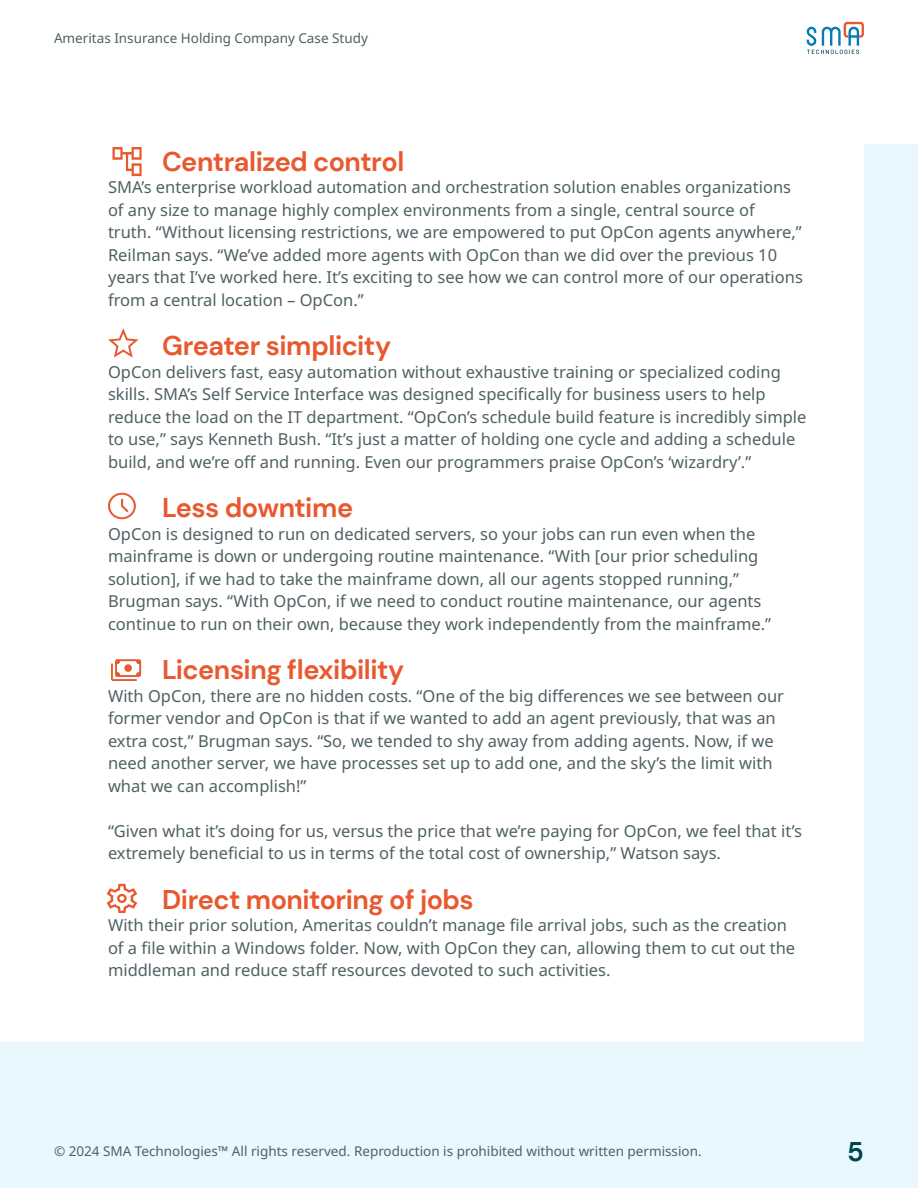
<style>
.page{position:relative;width:918px;height:1188px;background:#fff}
.page>*{position:absolute;margin:0;border:0;box-sizing:border-box;transform-origin:0 0}
.subhead{font:700 27px "DM Sans";letter-spacing:-.02em;color:#e85930}
.t1{font:700 27px "DM Sans";color:#00454f}
.body_black{font:16.5px/22.5px "Noto Sans";color:#4f6063}
.t2{font:13.5px "Noto Sans";color:#4f6063}
</style>
<div class="page">
<div style="left:864px;top:144px;width:54px;height:1044px;background:#e9f7fe"></div>
<div style="left:0;top:1042px;width:918px;height:146px;background:#e9f7fe"></div>
<svg style="left:107px;top:884px;width:30px;height:29px"></svg>
<svg style="left:108px;top:493px;width:28px;height:26px"></svg>
<svg style="left:112px;top:147px;width:30px;height:29px"></svg>
<svg style="left:108px;top:328px;width:31px;height:30px"></svg>
<svg style="left:111px;top:659px;width:30px;height:22px"></svg>
<svg style="left:806px;top:22px;width:58px;height:32px"></svg>
<p class="t2" style="left:54px;top:29px;width:315px">Ameritas Insurance Holding Company Case Study</p>
<p class="subhead" style="left:162px;top:144px;width:244px">Centralized control</p>
<p class="body_black" style="left:108px;top:176px;width:696px">SMA’s enterprise workload automation and orchestration solution enables organizations of any size to manage highly complex environments from a single, central source of<br>truth. “Without licensing restrictions, we are empowered to put OpCon agents anywhere,” Reilman says. “We’ve added more agents with OpCon than we did over the previous 10 years that I’ve worked here. It’s exciting to see how we can control more of our operations from a central location – OpCon.”</p>
<p class="subhead" style="left:162px;top:329px;width:231px">Greater simplicity</p>
<p class="body_black" style="left:108px;top:361px;width:700px">OpCon delivers fast, easy automation without exhaustive training or specialized coding skills. SMA’s Self Service Interface was designed specifically for business users to help reduce the load on the IT department. “OpCon’s schedule build feature is incredibly simple to use,” says Kenneth Bush. “It’s just a matter of holding one cycle and adding a schedule build, and we’re off and running. Even our programmers praise OpCon’s ‘wizardry’.”</p>
<p class="subhead" style="left:162px;top:491px;width:193px">Less downtime</p>
<p class="body_black" style="left:108px;top:523px;width:665px">OpCon is designed to run on dedicated servers, so your jobs can run even when the mainframe is down or undergoing routine maintenance. “With [our prior scheduling solution], if we had to take the mainframe down, all our agents stopped running,” Brugman says. “With OpCon, if we need to conduct routine maintenance, our agents continue to run on their own, because they work independently from the mainframe.”</p>
<p class="subhead" style="left:162px;top:653px;width:244px">Licensing flexibility</p>
<p class="body_black" style="left:108px;top:685px;width:678px">With OpCon, there are no hidden costs. “One of the big differences we see between our former vendor and OpCon is that if we wanted to add an agent previously, that was an extra cost,” Brugman says. “So, we tended to shy away from adding agents. Now, if we need another server, we have processes set up to add one, and the sky’s the limit with what we can accomplish!”</p>
<p class="body_black" style="left:108px;top:820px;width:696px">“Given what it’s doing for us, versus the price that we’re paying for OpCon, we feel that it’s extremely beneficial to us in terms of the total cost of ownership,” Watson says.</p>
<p class="subhead" style="left:162px;top:882px;width:313px">Direct monitoring of jobs</p>
<p class="body_black" style="left:108px;top:914px;width:689px">With their prior solution, Ameritas couldn’t manage file arrival jobs, such as the creation of a file within a Windows folder. Now, with OpCon they can, allowing them to cut out the middleman and reduce staff resources devoted to such activities.</p>
<p class="t2" style="left:54px;top:1141px;width:649px">© 2024 SMA Technologies™ All rights reserved. Reproduction is prohibited without written permission.</p>
<h1 class="t1" style="left:847px;top:1134px;width:18px">5</h1>
</div>
